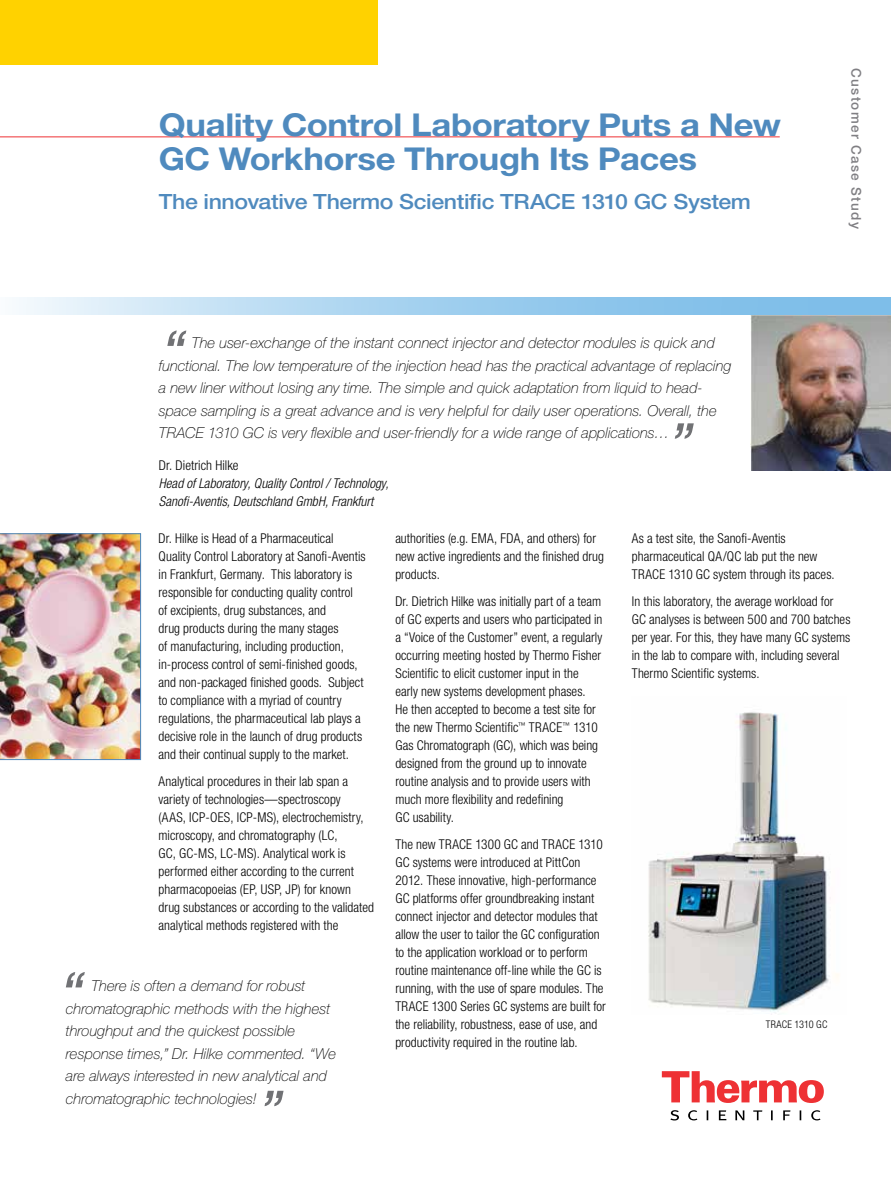
<style>
.page{position:relative;width:891px;height:1188px;background:#fff}
.page>*{position:absolute;margin:0;border:0;box-sizing:border-box;transform-origin:0 0}
.t1{font:italic 500 condensed 54px "Helvetica Neue LT Std";color:#717275}
.t2{font:700 31.5px/34.5px "Helvetica Neue LT Std";letter-spacing:-.01em;color:#4f8abe;scale:1.1 1}
.t3{font:500 21px "Helvetica Neue LT Std";letter-spacing:-.02em;color:#4f8abe;scale:1.1 1}
.t4{font:italic 100 15px/22.5px "Helvetica Neue LT Std";letter-spacing:.005em;color:#000}
.t5{font:300 condensed 13.5px/18px "Helvetica Neue LT Std";letter-spacing:.005em;color:#000}
.t6{font:italic 300 condensed 13.5px/18px "Helvetica Neue LT Std";color:#000}
.t7{font:500 13.5px "Helvetica Neue LT Std";letter-spacing:.1em;color:#807f83}
.t8{font:300 condensed 10.5px "Helvetica Neue LT Std";letter-spacing:.02em;color:#000}
</style>
<div class="page">
<svg style="left:662px;top:1071px;width:162px;height:32px"></svg>
<svg style="left:670px;top:1110px;width:151px;height:10px"></svg>
<div style="left:0;top:0;width:378px;height:65px;background:#ffd200"></div>
<img style="left:750px;top:315px;width:141px;height:156px">
<hr style="left:0;top:136px;width:780px;height:1px;background:#ee3134">
<svg style="left:19px;top:297px;width:872px;height:18px;background:#a7d2ef"></svg>
<img style="left:0;top:534px;width:141px;height:226px">
<img style="left:648px;top:712px;width:191px;height:301px">
<h2 class="t2" style="left:159px;top:107px;width:567px">Quality Control Laboratory Puts a New<br>GC Workhorse Through Its Paces</h2>
<h3 class="t3" style="left:159px;top:189px;width:540px">The innovative Thermo Scientific TRACE 1310 GC System</h3>
<p class="t7" style="left:864px;top:68px;width:162px;rotate:90deg">Customer Case Study</p>
<h1 class="t1" style="left:159px;top:318px;width:25px">“</h1>
<p class="t4" style="left:159px;top:332px;width:574px;text-indent:33px">The user-exchange of the instant connect injector and detector modules is quick and functional. The low temperature of the injection head has the practical advantage of replacing a new liner without losing any time. The simple and quick adaptation from liquid to head&shy;space sampling is a great advance and is very helpful for daily user operations. Overall, the TRACE 1310 GC is very flexible and user-friendly for a wide range of applications…</p>
<p class="t5" style="left:159px;top:456px;width:81px">Dr. Dietrich Hilke</p>
<p class="t6" style="left:159px;top:474px;width:231px">Head of Laboratory, Quality Control / Technology,<br>Sanofi-Aventis, Deutschland GmbH, Frankfurt</p>
<p class="t5" style="left:632px;top:530px;width:204px">As a test site, the Sanofi-Aventis pharmaceutical QA/QC lab put the new<br>TRACE 1310 GC system through its paces.</p>
<p class="t5" style="left:632px;top:593px;width:220px">In this laboratory, the average workload for GC analyses is between 500 and 700 batches per year. For this, they have many GC systems in the lab to compare with, including several Thermo Scientific systems.</p>
<h1 class="t1" style="left:666px;top:411px;width:25px">”</h1>
<p class="t5" style="left:395px;top:529px;width:210px">authorities (e.g. EMA, FDA, and others) for new active ingredients and the finished drug products.</p>
<p class="t5" style="left:395px;top:592px;width:209px">Dr. Dietrich Hilke was initially part of a team of GC experts and users who participated in a “Voice of the Customer” event, a regularly occurring meeting hosted by Thermo Fisher Scientific to elicit customer input in the early new systems development phases.<br>He then accepted to become a test site for the new Thermo Scientific<sup>™</sup> TRACE<sup>™</sup> 1310<br>Gas Chromatograph (GC), which was being designed from the ground up to innovate routine analysis and to provide users with much more flexibility and redefining<br>GC usability.</p>
<p class="t5" style="left:395px;top:836px;width:212px">The new TRACE 1300 GC and TRACE 1310<br>GC systems were introduced at PittCon 2012. These innovative, high-performance GC platforms offer groundbreaking instant connect injector and detector modules that allow the user to tailor the GC configuration to the application workload or to perform routine maintenance off-line while the GC is running, with the use of spare modules. The TRACE 1300 Series GC systems are built for the reliability, robustness, ease of use, and productivity required in the routine lab.</p>
<p class="t5" style="left:159px;top:530px;width:209px">Dr. Hilke is Head of a Pharmaceutical Quality Control Laboratory at Sanofi-Aventis in Frankfurt, Germany. This laboratory is responsible for conducting quality control<br>of excipients, drug substances, and<br>drug products during the many stages<br>of manufacturing, including production, in-process control of semi-finished goods, and non-packaged finished goods. Subject to compliance with a myriad of country regulations, the pharmaceutical lab plays a decisive role in the launch of drug products and their continual supply to the market.</p>
<p class="t5" style="left:159px;top:772px;width:217px">Analytical procedures in their lab span a variety of technologies—spectroscopy<br>(AAS, ICP-OES, ICP-MS), electrochemistry, microscopy, and chromatography (LC,<br>GC, GC-MS, LC-MS). Analytical work is performed either according to the current pharmacopoeias (EP, USP, JP) for known drug substances or according to the validated analytical methods registered with the</p>
<h1 class="t1" style="left:57px;top:959px;width:25px">“</h1>
<p class="t4" style="left:66px;top:975px;width:272px;text-indent:25px">There is often a demand for robust chromatographic methods with the highest throughput and the quickest possible response times,” Dr. Hilke commented. “We are always interested in new analytical and chromatographic technologies!</p>
<p class="t8" style="left:766px;top:1018px;width:63px">TRACE 1310 GC</p>
<h1 class="t1" style="left:256px;top:1078px;width:25px">”</h1>
</div>
